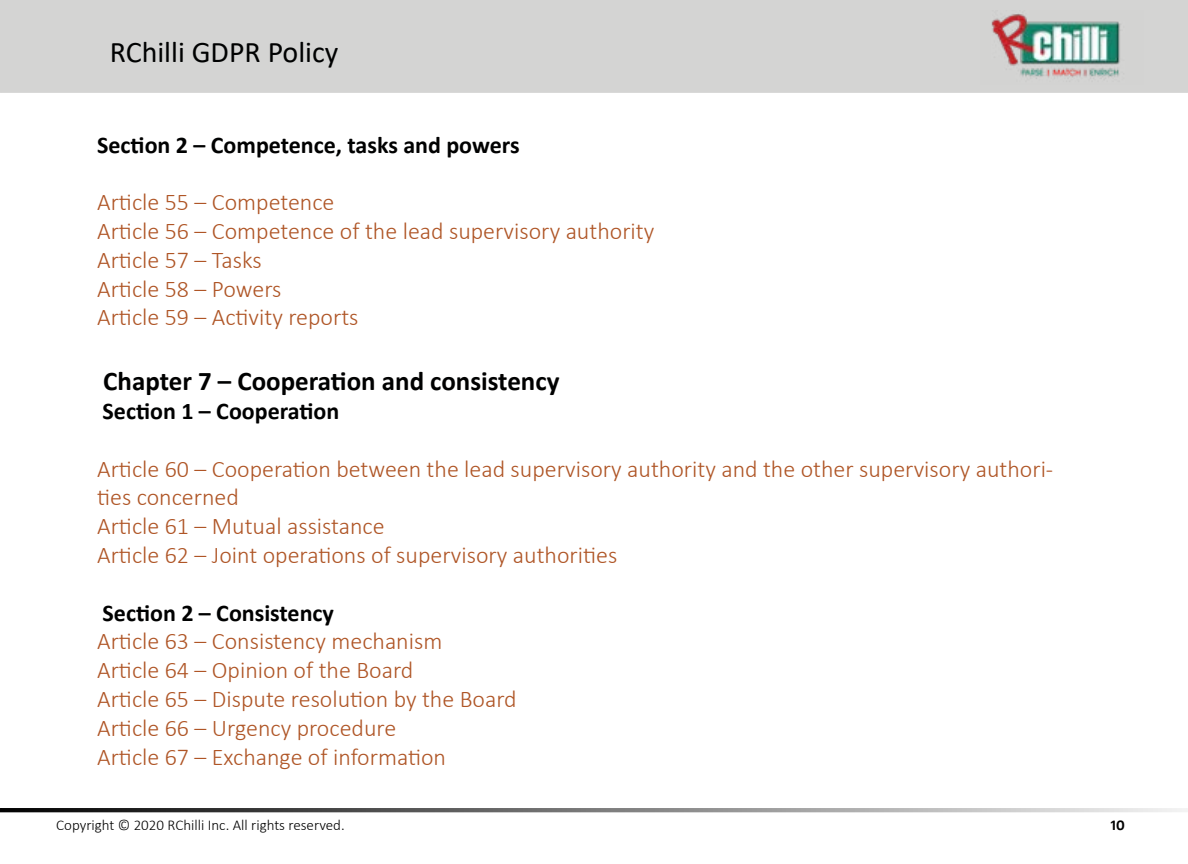
<style>
.page{position:relative;width:1188px;height:864px;background:#fff}
.page>*{position:absolute;margin:0;border:0;box-sizing:border-box;transform-origin:0 0}
.t1{font:30px "Calibri";color:#000101}
.t2{font:700 27px "Calibri";color:#000101}
.t3{font:300 24px/28.8px "Calibri";color:#af5526}
.t4{font:700 24px "Calibri";color:#000101}
.t5{font:300 15px "Calibri";color:#000101}
.t6{font:700 15px "Calibri";color:#000101}
</style>
<div class="page">
<div style="left:0;top:808px;width:1188px;height:4px;border:2px solid #000"></div>
<div style="left:1px;top:1px;width:1186px;height:91px;background:#d4d4d3"></div>
<div style="left:0;top:0;width:1188px;height:93px;border:2px solid #d4d4d3"></div>
<img style="left:991px;top:14px;width:130px;height:65px">
<p class="t1" style="left:110px;top:32px;width:230px">RChilli GDPR Policy</p>
<p class="t4" style="left:97px;top:128px;width:424px">Section 2 – Competence, tasks and powers</p>
<p class="t3" style="left:97px;top:188px;width:559px">Article 55 – Competence<br>Article 56 – Competence of the lead supervisory authority<br>Article 57 – Tasks<br>Article 58 – Powers<br>Article 59 – Activity reports</p>
<p class="t2" style="left:103px;top:362px;width:458px">Chapter 7 – Cooperation and consistency</p>
<p class="t4" style="left:103px;top:394px;width:238px">Section 1 – Cooperation</p>
<p class="t3" style="left:97px;top:454px;width:958px">Article 60 – Cooperation between the lead supervisory authority and the other supervisory authori&shy;ties concerned<br>Article 61 – Mutual assistance<br>Article 62 – Joint operations of supervisory authorities</p>
<p class="t4" style="left:103px;top:596px;width:233px">Section 2 – Consistency</p>
<p class="t3" style="left:97px;top:627px;width:421px">Article 63 – Consistency mechanism<br>Article 64 – Opinion of the Board<br>Article 65 – Dispute resolution by the Board Article 66 – Urgency procedure<br>Article 67 – Exchange of information</p>
<p class="t5" style="left:56px;top:816px;width:290px">Copyright © 2020 RChilli Inc. All rights reserved.</p>
<p class="t6" style="left:1111px;top:814px;width:16px">10</p>
</div>
